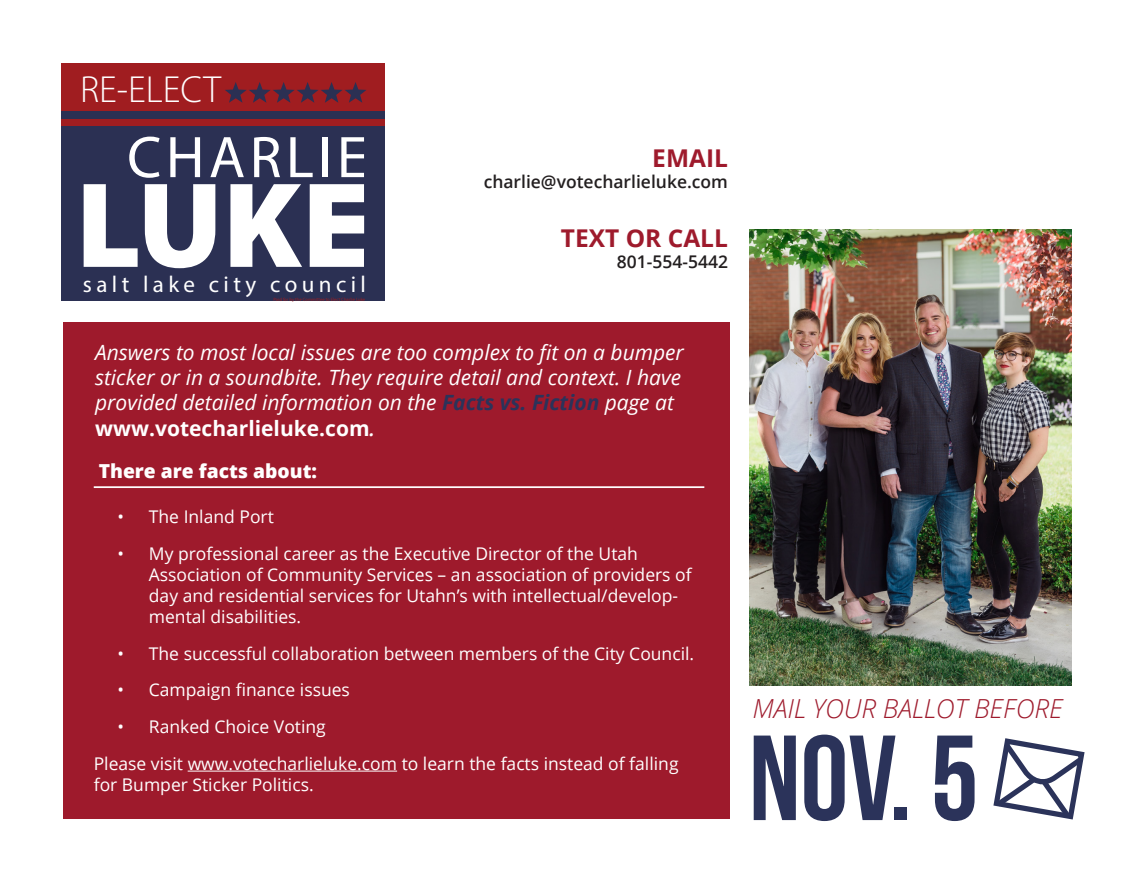
<style>
.page{position:relative;width:1134px;height:882px;background:#fff}
.page>*{position:absolute;margin:0;border:0;box-sizing:border-box;transform-origin:0 0}
.Main_Title{font:120.75px "Bebas Neue";color:#2b335a}
.t1{font:300 37.8px "Myriad Pro";color:#fff}
.Sub_Title{font:italic 300 26.25px "Open Sans";color:#9e1a2c}
.Description_2{font:700 24.5px "Open Sans";color:#9e1a2c}
.t2{font:22.93px "Myriad Pro";letter-spacing:.19em;color:#fff}
.Sub_Title-2{font:italic 21px/25.2px "Open Sans";color:#fff}
.PRIORITIES{font:800 19.25px "Open Sans";color:#fff}
.t3{font:17.5px/21px "Open Sans";color:#fff}
.contact_info{font:600 17.5px "Open Sans";color:#231f20}
.t4{font:4.73px "Myriad Pro";color:#a01d20}
.s1{font-weight:700;color:#2b335a}
.s2{font-weight:700;font-style:normal}
.s3{font-weight:600}
</style>
<div class="page">
<div style="left:61px;top:63px;width:324px;height:60px;background:#a01d20"></div>
<div style="left:61px;top:111px;width:324px;height:190px;background:#2b3053"></div>
<div style="left:61px;top:119px;width:324px;height:6px;background:#a01d20"></div>
<svg style="left:129px;top:137px;width:31px;height:41px"></svg>
<svg style="left:170px;top:137px;width:30px;height:40px"></svg>
<svg style="left:210px;top:137px;width:34px;height:40px"></svg>
<svg style="left:254px;top:137px;width:26px;height:40px"></svg>
<svg style="left:290px;top:137px;width:23px;height:40px"></svg>
<div style="left:323px;top:137px;width:5px;height:40px;background:#fff"></div>
<svg style="left:341px;top:137px;width:23px;height:40px"></svg>
<svg style="left:84px;top:184px;width:54px;height:83px"></svg>
<svg style="left:145px;top:184px;width:70px;height:84px"></svg>
<svg style="left:230px;top:184px;width:72px;height:83px"></svg>
<svg style="left:310px;top:184px;width:54px;height:83px"></svg>
<svg style="left:225px;top:82px;width:141px;height:21px"></svg>
<img style="left:749px;top:229px;width:322px;height:456px">
<div style="left:63px;top:323px;width:667px;height:496px;background:#9e1a2c"></div>
<hr style="left:94px;top:486px;width:610px;height:2px;background:#fff">
<hr style="left:188px;top:771px;width:209px;height:1px;background:#fff">
<svg style="left:993px;top:738px;width:92px;height:82px"></svg>
<p class="t1" style="left:80px;top:67px;width:142px">RE-ELECT</p>
<p class="t2" style="left:83px;top:270px;width:285px">salt lake city council</p>
<p class="t4" style="left:274px;top:296px;width:93px">Paid for by the Committee to Elect Charlie Luke</p>
<p class="Description_2" style="left:652px;top:141px;width:77px">EMAIL</p>
<p class="contact_info" style="left:484px;top:170px;width:246px">charlie@votecharlieluke.com</p>
<p class="Description_2" style="left:561px;top:221px;width:169px">TEXT OR CALL</p>
<p class="contact_info" style="left:617px;top:250px;width:113px">801-554-5442</p>
<p class="Sub_Title-2" style="left:95px;top:339px;width:590px">Answers to most local issues are too complex to fit on a bumper sticker or in a soundbite. They require detail and context. I have provided detailed information on the <span class="s1">Facts vs. Fiction</span> page at <span class="s2">www.votecharlieluke.com</span><span class="s3">.</span></p>
<p class="PRIORITIES" style="left:99px;top:457px;width:220px">There are facts about:</p>
<p class="t3" style="left:117px;top:506px;width:158px">• The Inland Port</p>
<p class="t3" style="left:149px;top:542px;width:544px;text-indent:-32px">• My professional career as the Executive Director of the Utah Association of Community Services – an association of providers of day and residential services for Utahn’s with intellectual/develop&shy;mental disabilities.</p>
<p class="t3" style="left:117px;top:642px;width:578px">• The successful collaboration between members of the City Council.</p>
<p class="t3" style="left:117px;top:679px;width:234px">• Campaign finance issues</p>
<p class="t3" style="left:117px;top:716px;width:210px">• Ranked Choice Voting</p>
<p class="t3" style="left:94px;top:752px;width:586px">Please visit www.votecharlieluke.com to learn the facts instead of falling for Bumper Sticker Politics.</p>
<p class="Sub_Title" style="left:752px;top:690px;width:312px">MAIL YOUR BALLOT BEFORE</p>
<p class="Main_Title" style="left:749px;top:712px;width:231px">NOV. 5</p>
</div>
